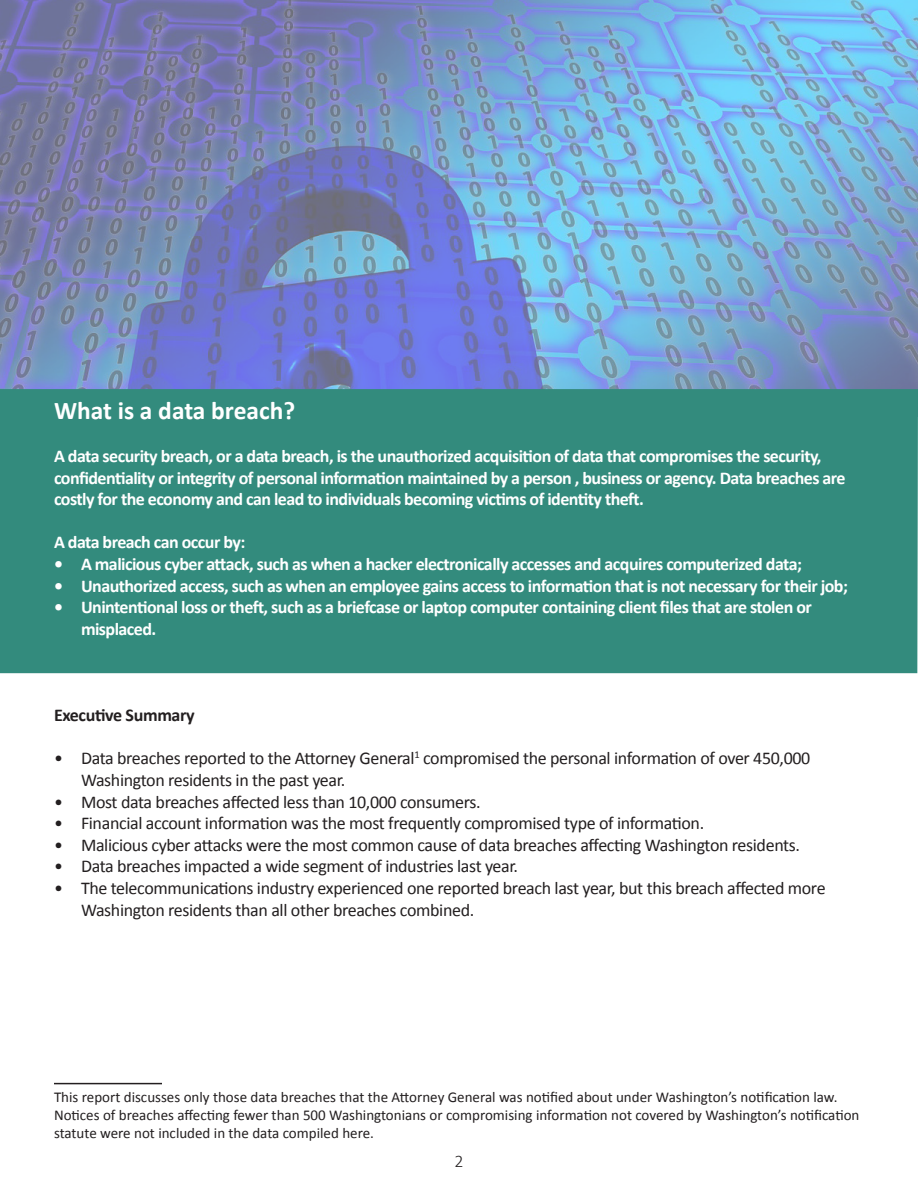
<style>
.page{position:relative;width:918px;height:1188px;background:#fff}
.page>*{position:absolute;margin:0;border:0;box-sizing:border-box;transform-origin:0 0}
.t1{font:700 25.5px "Calibri";color:#fff}
.t2{font:700 18px/21.6px "Calibri";letter-spacing:-.03em;color:#fff}
.t3{font:18px/21.6px "Calibri";letter-spacing:-.02em;color:#231f20}
.t4{font:700 18px "Calibri";letter-spacing:-.02em;color:#231f20}
.t5{font:300 18px "Calibri";color:#231f20}
.t6{font:15px/18px "Calibri";color:#231f20}
</style>
<div class="page">
<img style="left:0;top:0;width:918px;height:389px">
<div style="left:0;top:389px;width:918px;height:284px;background:#338b7d"></div>
<hr style="left:54px;top:1083px;width:108px;height:1px;background:#231f20">
<p class="t1" style="left:54px;top:394px;width:243px">What is a data breach?</p>
<p class="t2" style="left:54px;top:445px;width:793px">A data security breach, or a data breach, is the unauthorized acquisition of data that compromises the security, confidentiality or integrity of personal information maintained by a person , business or agency. Data breaches are costly for the economy and can lead to individuals becoming victims of identity theft.</p>
<p class="t2" style="left:54px;top:532px;width:193px">A data breach can occur by:</p>
<p class="t2" style="left:54px;top:553px;width:750px">• A malicious cyber attack, such as when a hacker electronically accesses and acquires computerized data;</p>
<p class="t2" style="left:54px;top:575px;width:796px">• Unauthorized access, such as when an employee gains access to information that is not necessary for their job;</p>
<p class="t2" style="left:81px;top:596px;width:732px;text-indent:-27px">• Unintentional loss or theft, such as a briefcase or laptop computer containing client files that are stolen or misplaced.</p>
<p class="t4" style="left:54px;top:704px;width:142px">Executive Summary</p>
<p class="t3" style="left:81px;top:748px;width:731px;text-indent:-27px">• Data breaches reported to the Attorney General<sup>1</sup> compromised the personal information of over 450,000<br>Washington residents in the past year.</p>
<p class="t3" style="left:54px;top:791px;width:428px">• Most data breaches affected less than 10,000 consumers.</p>
<p class="t3" style="left:54px;top:813px;width:652px">• Financial account information was the most frequently compromised type of information.</p>
<p class="t3" style="left:54px;top:834px;width:748px">• Malicious cyber attacks were the most common cause of data breaches affecting Washington residents.</p>
<p class="t3" style="left:54px;top:856px;width:466px">• Data breaches impacted a wide segment of industries last year.</p>
<p class="t3" style="left:81px;top:877px;width:746px;text-indent:-27px">• The telecommunications industry experienced one reported breach last year, but this breach affected more<br>Washington residents than all other breaches combined.</p>
<p class="t6" style="left:54px;top:1088px;width:807px">This report discusses only those data breaches that the Attorney General was notified about under Washington’s notification law.<br>Notices of breaches affecting fewer than 500 Washingtonians or compromising information not covered by Washington’s notification statute were not included in the data compiled here.</p>
<p class="t5" style="left:454px;top:1150px;width:11px">2</p>
</div>
